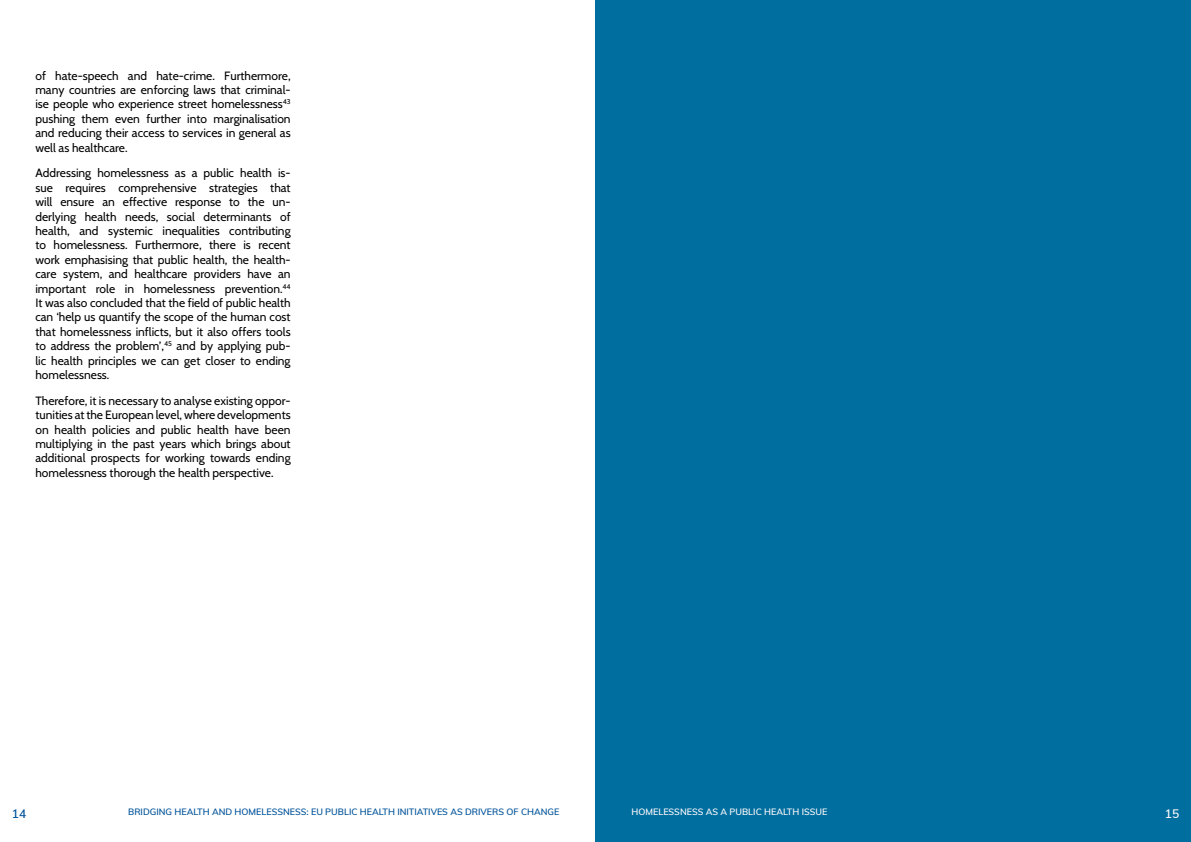
<style>
.page{position:relative;width:1191px;height:842px;background:#fff}
.page>*{position:absolute;margin:0;border:0;box-sizing:border-box;transform-origin:0 0}
.t1{font:12px/14.4px "Cabin";color:#000;text-align:justify}
.t2{font:600 12px "Muli";color:#00539a}
.t3{font:600 12px "Muli";color:#fef8fb}
.t4{font:600 9px "Muli";color:#00539a}
.t5{font:600 9px "Muli";color:#fef8fb}
</style>
<div class="page">
<div style="left:595px;top:0;width:596px;height:842px;background:#006fa0"></div>
<p class="t1" style="left:35px;top:67px;width:257px">of hate-speech and hate-crime. Furthermore, many countries are enforcing laws that criminal&shy;ise people who experience street homelessness<sup>43 </sup>pushing them even further into marginalisation and reducing their access to services in general as well as healthcare.</p>
<p class="t1" style="left:35px;top:165px;width:257px">Addressing homelessness as a public health is&shy;sue requires comprehensive strategies that will ensure an effective response to the un&shy;derlying health needs, social determinants of health, and systemic inequalities contributing to homelessness. Furthermore, there is recent work emphasising that public health, the health&shy;care system, and healthcare providers have an important role in homelessness prevention.<sup>44<br></sup>It was also concluded that the field of public health can ‘help us quantify the scope of the human cost that homelessness inflicts, but it also offers tools to address the problem’,<sup>45</sup> and by applying pub&shy;lic health principles we can get closer to ending homelessness.</p>
<p class="t1" style="left:35px;top:392px;width:257px">Therefore, it is necessary to analyse existing oppor&shy;tunities at the European level, where developments on health policies and public health have been multiplying in the past years which brings about additional prospects for working towards ending homelessness thorough the health perspective.</p>
<p class="t2" style="left:12px;top:805px;width:16px">14</p>
<p class="t4" style="left:128px;top:805px;width:433px">BRIDGING HEALTH AND HOMELESSNESS: EU PUBLIC HEALTH INITIATIVES AS DRIVERS OF CHANGE</p>
<p class="t5" style="left:631px;top:805px;width:197px">HOMELESSNESS AS A PUBLIC HEALTH ISSUE</p>
<p class="t3" style="left:1164px;top:805px;width:16px">15</p>
</div>
